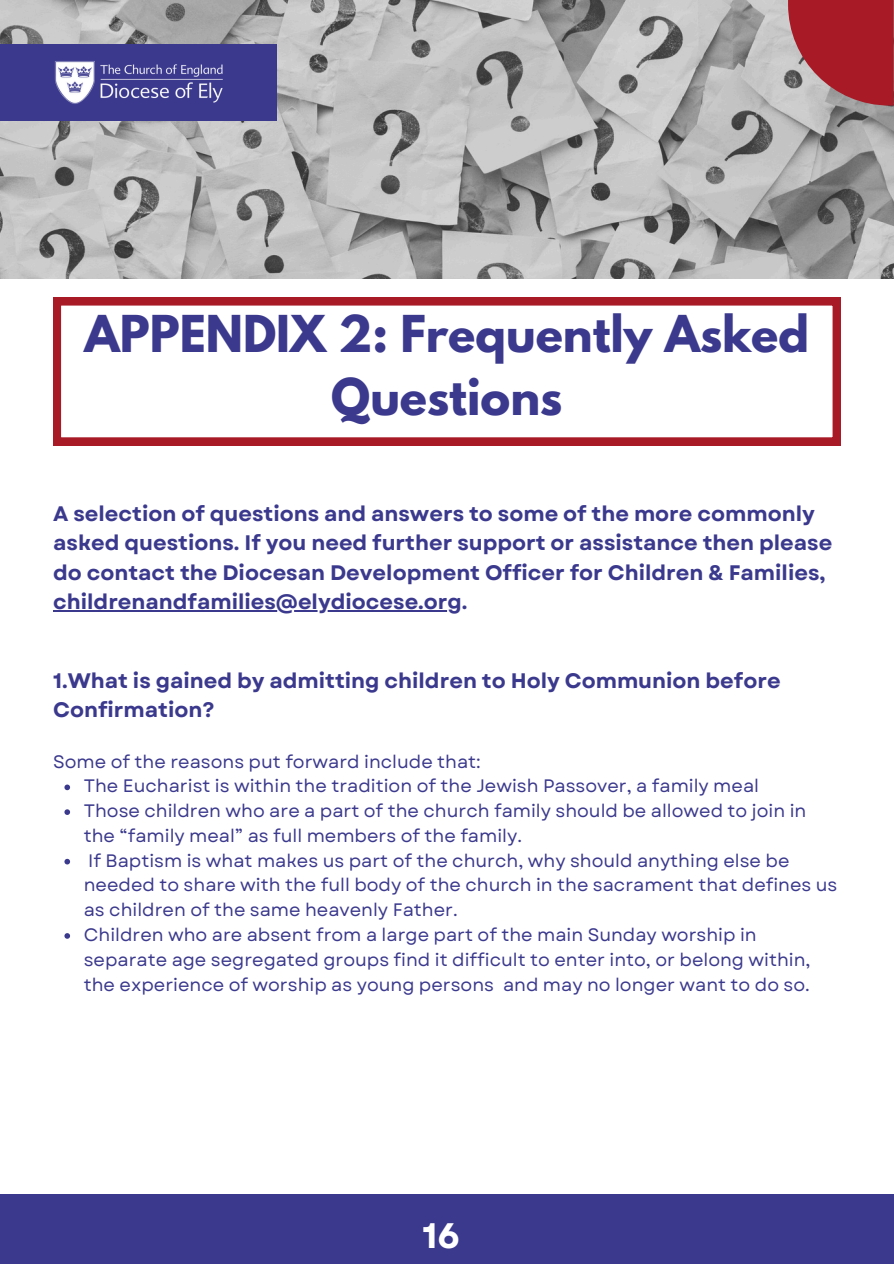
<style>
.page{position:relative;width:894px;height:1264px;background:#fff}
.page>*{position:absolute;margin:0;border:0;box-sizing:border-box;transform-origin:0 0}
.t1{font:700 45px/63px "League Spartan";color:#3b398d;text-align:center}
.t2{font:700 35.4px "Garet";color:#fff}
.t3{font:700 21px/29.2px "Garet";color:#3b398d}
.t4{font:18px/24.8px "Garet";color:#3b398d}
</style>
<div class="page">
<img style="left:0;top:0;width:893px;height:278px">
<div style="left:0;top:44px;width:277px;height:77px;background:#3b398d"></div>
<img style="left:54px;top:61px;width:169px;height:43px">
<svg style="left:787px;top:0;width:106px;height:106px;background:#a93b44"></svg>
<div style="left:0;top:1194px;width:893px;height:69px;background:#3b398d"></div>
<svg style="left:53px;top:298px;width:787px;height:147px"></svg>
<hr style="left:53px;top:610px;width:409px;height:1px;background:#3b398d">
<svg style="left:64px;top:784px;width:6px;height:6px"></svg>
<svg style="left:64px;top:809px;width:6px;height:6px"></svg>
<svg style="left:64px;top:858px;width:6px;height:6px"></svg>
<svg style="left:64px;top:933px;width:6px;height:5px"></svg>
<p class="t1" style="left:84px;top:308px;width:726px">APPENDIX 2: Frequently Asked<br>Questions</p>
<p class="t3" style="left:53px;top:499px;width:780px">A selection of questions and answers to some of the more commonly asked questions. If you need further support or assistance then please do contact the Diocesan Development Officer for Children &amp; Families,</p>
<h1 class="t3" style="left:53px;top:587px;width:416px">childrenandfamilies@elydiocese.org.</h1>
<h1 class="t3" style="left:53px;top:666px;width:728px">1.What is gained by admitting children to Holy Communion before<br>Confirmation?</h1>
<h1 class="t4" style="left:53px;top:749px;width:429px">Some of the reasons put forward include that:</h1>
<h2 class="t4" style="left:84px;top:773px;width:676px">The Eucharist is within the tradition of the Jewish Passover, a family meal</h2>
<h2 class="t4" style="left:84px;top:798px;width:723px">Those children who are a part of the church family should be allowed to join in the “family meal” as full members of the family.</h2>
<p class="t4" style="left:84px;top:848px;width:755px">If Baptism is what makes us part of the church, why should anything else be needed to share with the full body of the church in the sacrament that defines us as children of the same heavenly Father.</p>
<p class="t4" style="left:84px;top:922px;width:728px">Children who are absent from a large part of the main Sunday worship in separate age segregated groups find it difficult to enter into, or belong within, the experience of worship as young persons and may no longer want to do so.</p>
<p class="t2" style="left:422px;top:1209px;width:39px">16</p>
</div>
